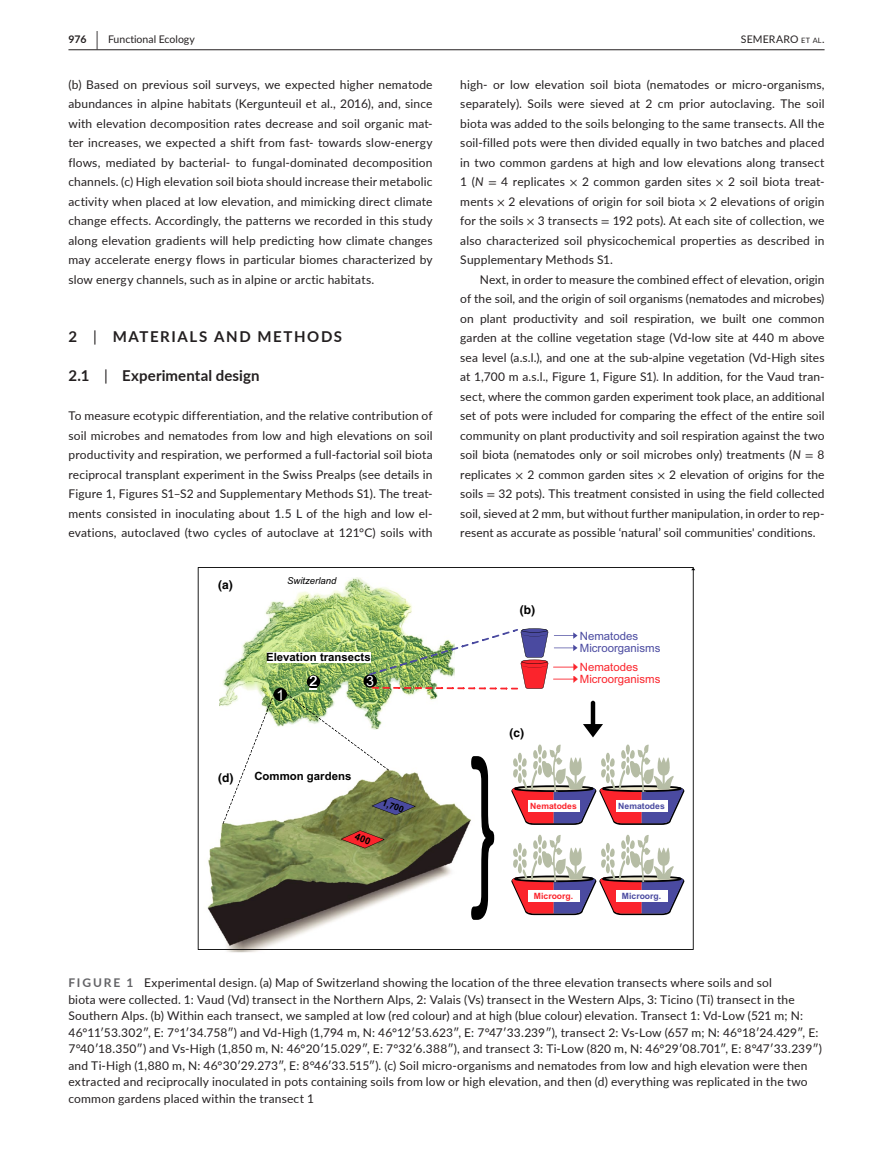
<style>
.page{position:relative;width:893px;height:1174px;background:#fff}
.page>*{position:absolute;margin:0;border:0;box-sizing:border-box;transform-origin:0 0}
.t1{font:700 15px "Lato";letter-spacing:.01em;color:#231f20}
.t2{font:700 15px "Lato";letter-spacing:.11em;color:#231f20}
.t3{font:14.25px "Arial";color:#fff}
.t4{font:12px/19.5px "Lato";letter-spacing:.015em;color:#231f20;text-align:justify}
.t5{font:700 12px "Helvetica";color:#000}
.t6{font:700 11.4px "Arial";color:#000}
.t7{font:11.4px/12.3px "Arial";color:#4a4aa0}
.t8{font:11.4px/12.3px "Arial";color:#fb242c}
.t9{font:10.5px "Lato";color:#231f20}
.t10{font:10.5px "Lato";letter-spacing:.015em;color:#231f20}
.t11{font:700 10.5px "Lato";color:#231f20}
.t12{font:italic 9.45px "Arial";color:#000}
.t13{font:700 9px "Arial";color:#000}
.t14{font:700 8.7px "Arial";color:#fb242c}
.t15{font:700 8.7px "Arial";color:#4a4aa0}
.s1{font-size:19.5px}
.s2{font-size:7.35px}
.s3{font-style:italic}
.s4{font-family:"STIX"}
.s5{font-weight:400}
.s6{font-weight:700;color:#636366}
</style>
<div class="page">
<hr style="left:68px;top:49px;width:756px;height:1px;background:#231f20">
<svg style="left:198px;top:567px;width:496px;height:383px"></svg>
<svg style="left:287px;top:628px;width:397px;height:291px"></svg>
<p class="t11" style="left:68px;top:31px;width:31px">976 <span class="s1">|</span></p>
<p class="t9" style="left:108px;top:31px;width:88px">Functional Ecology</p>
<p class="t10" style="left:741px;top:31px;width:85px">SEMERARO <span class="s2">et al</span>.</p>
<p class="t4" style="left:68px;top:74px;width:366px">(b) Based on previous soil surveys, we expected higher nematode abundances in alpine habitats (Kergunteuil et al., 2016), and, since with elevation decomposition rates decrease and soil organic mat&shy;ter increases, we expected a shift from fast- towards slow-energy flows, mediated by bacterial- to fungal-dominated decomposition channels. (c) High elevation soil biota should increase their metabolic activity when placed at low elevation, and mimicking direct climate change effects. Accordingly, the patterns we recorded in this study along elevation gradients will help predicting how climate changes may accelerate energy flows in particular biomes characterized by slow energy channels, such as in alpine or arctic habitats.</p>
<p class="t4" style="left:460px;top:74px;width:366px">high- or low elevation soil biota (nematodes or micro-organisms, separately). Soils were sieved at 2 cm prior autoclaving. The soil biota was added to the soils belonging to the same transects. All the soil-filled pots were then divided equally in two batches and placed in two common gardens at high and low elevations along transect 1 (<span class="s3">N</span> <span class="s4">=</span> 4 replicates <span class="s4">×</span> 2 common garden sites <span class="s4">×</span> 2 soil biota treat&shy;ments <span class="s4">×</span> 2 elevations of origin for soil biota <span class="s4">×</span> 2 elevations of origin for the soils <span class="s4">×</span> 3 transects <span class="s4">=</span> 192 pots). At each site of collection, we also characterized soil physicochemical properties as described in Supplementary Methods S1.</p>
<p class="t4" style="left:460px;top:269px;width:366px;text-indent:20px">Next, in order to measure the combined effect of elevation, origin of the soil, and the origin of soil organisms (nematodes and microbes) on plant productivity and soil respiration, we built one common garden at the colline vegetation stage (Vd-low site at 440 m above sea level (a.s.l.), and one at the sub-alpine vegetation (Vd-High sites at 1,700 m a.s.l., Figure 1, Figure S1). In addition, for the Vaud tran&shy;sect, where the common garden experiment took place, an additional set of pots were included for comparing the effect of the entire soil community on plant productivity and soil respiration against the two soil biota (nematodes only or soil microbes only) treatments (<span class="s3">N</span> <span class="s4">=</span> 8 replicates <span class="s4">×</span> 2 common garden sites <span class="s4">×</span> 2 elevation of origins for the soils <span class="s4">=</span> 32 pots). This treatment consisted in using the field collected soil, sieved at 2 mm, but without further manipulation, in order to rep&shy;resent as accurate as possible ‘natural’ soil communities' conditions.</p>
<p class="t2" style="left:68px;top:326px;width:275px">2 <span class="s5">|</span> MATERIALS AND METHODS</p>
<p class="t1" style="left:68px;top:365px;width:193px">2.1 <span class="s5">|</span> Experimental design</p>
<p class="t4" style="left:68px;top:405px;width:366px">To measure ecotypic differentiation, and the relative contribution of soil microbes and nematodes from low and high elevations on soil productivity and respiration, we performed a full-factorial soil biota reciprocal transplant experiment in the Swiss Prealps (see details in Figure 1, Figures S1–S2 and Supplementary Methods S1). The treat&shy;ments consisted in inoculating about 1.5 L of the high and low el&shy;evations, autoclaved (two cycles of autoclave at 121°C) soils with</p>
<p class="t5" style="left:218px;top:578px;width:16px">(a)</p>
<p class="t12" style="left:287px;top:574px;width:51px">Switzerland</p>
<p class="t6" style="left:266px;top:650px;width:106px">Elevation transects</p>
<p class="t3" style="left:277px;top:685px;width:9px">1</p>
<p class="t3" style="left:309px;top:672px;width:9px">2</p>
<p class="t3" style="left:366px;top:671px;width:9px">3</p>
<p class="t5" style="left:218px;top:770px;width:17px">(d)</p>
<p class="t6" style="left:254px;top:768px;width:98px">Common gardens</p>
<p class="t13" style="left:385px;top:796px;width:24px;rotate:21deg">1,700</p>
<p class="t5" style="left:520px;top:602px;width:17px">(b)</p>
<p class="t5" style="left:509px;top:725px;width:16px">(c)</p>
<p class="t7" style="left:580px;top:629px;width:82px">Nematodes<br>Microorganisms</p>
<p class="t8" style="left:580px;top:661px;width:82px">Nematodes<br>Microorganisms</p>
<p class="t14" style="left:530px;top:800px;width:48px">Nematodes</p>
<p class="t15" style="left:618px;top:800px;width:48px">Nematodes</p>
<p class="t14" style="left:534px;top:890px;width:41px">Microorg.</p>
<p class="t15" style="left:622px;top:890px;width:41px">Microorg.</p>
<p class="t4" style="left:68px;top:974px;width:755px;line-height:16.5px;text-align:left"><span class="s6">FIGURE 1</span> Experimental design. (a) Map of Switzerland showing the location of the three elevation transects where soils and sol<br>biota were collected. 1: Vaud (Vd) transect in the Northern Alps, 2: Valais (Vs) transect in the Western Alps, 3: Ticino (Ti) transect in the Southern Alps. (b) Within each transect, we sampled at low (red colour) and at high (blue colour) elevation. Transect 1: Vd-Low (521 m; N:<br>46°11′53.302″, E: 7°1′34.758″) and Vd-High (1,794 m, N: 46°12′53.623″, E: 7°47′33.239″), transect 2: Vs-Low (657 m; N: 46°18′24.429″, E:<br>7°40′18.350″) and Vs-High (1,850 m, N: 46°20′15.029″, E: 7°32′6.388″), and transect 3: Ti-Low (820 m, N: 46°29′08.701″, E: 8°47′33.239″) and Ti-High (1,880 m, N: 46°30′29.273″, E: 8°46′33.515″). (c) Soil micro-organisms and nematodes from low and high elevation were then extracted and reciprocally inoculated in pots containing soils from low or high elevation, and then (d) everything was replicated in the two common gardens placed within the transect 1</p>
</div>
